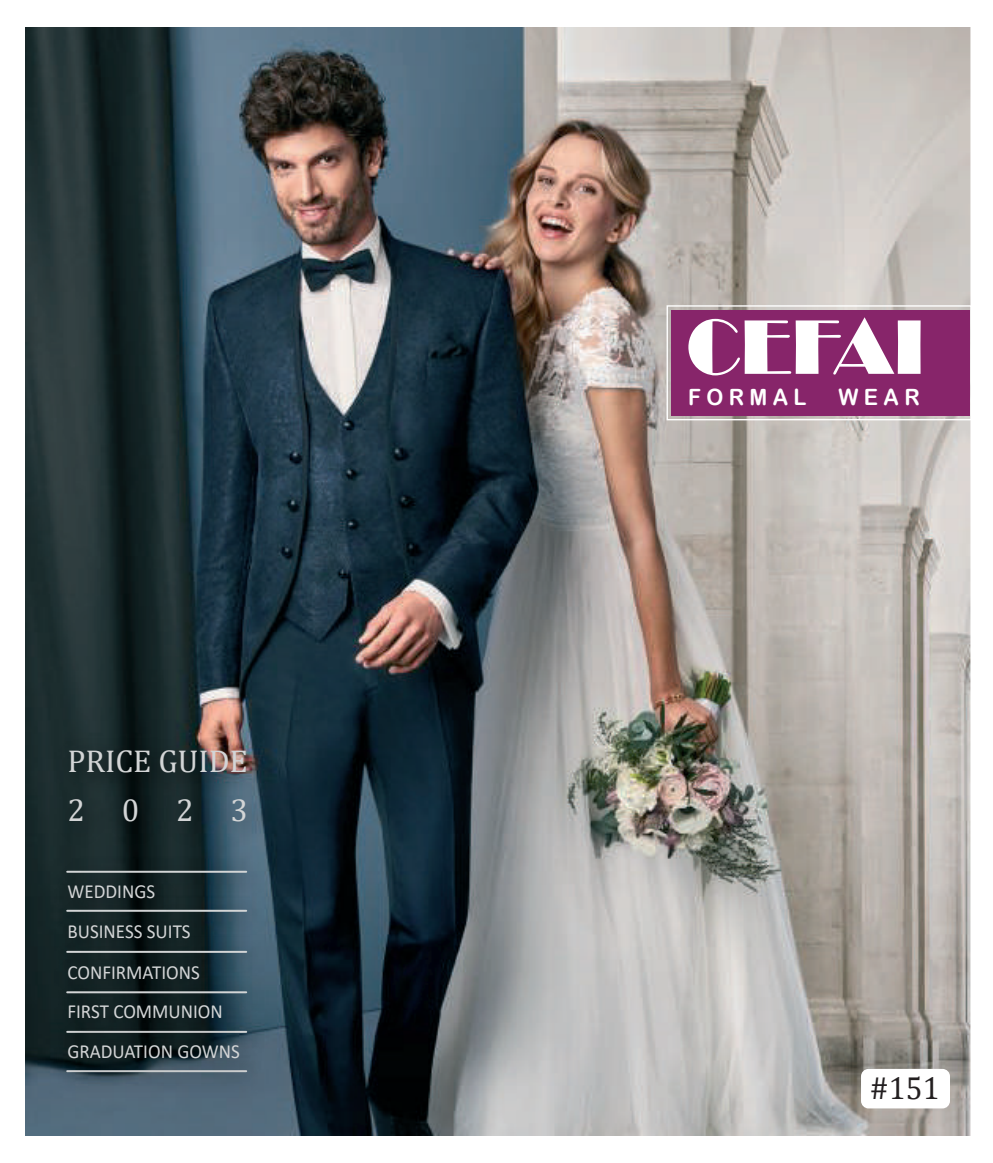
<style>
.page{position:relative;width:993px;height:1163px;background:#fff}
.page>*{position:absolute;margin:0;border:0;box-sizing:border-box;transform-origin:0 0}
.t1{font:80px "Broadway";color:#fff;scale:.95 1}
.t2{font:32px "Cambria";color:#231f20;scale:.95 1}
.t3{font:31.8px/48.6px "Cambria";color:#d3d5d6}
.t4{font:22.4px "Arial Rounded MT Bold";color:#fff;scale:.95 1}
.t5{font:20px/40.4px "Calibri";color:#d3d5d6;scale:.95 1}
</style>
<div class="page">
<img style="left:26px;top:27px;width:945px;height:1108px">
<div style="left:671px;top:310px;width:299px;height:105px;background:#87256a"></div>
<div style="left:666px;top:305px;width:306px;height:115px;border:1px solid #fff"></div>
<img style="left:43px;top:721px;width:277px;height:214px">
<img style="left:42px;top:845px;width:241px;height:40px">
<hr style="left:67px;top:870px;width:179px;height:2px;background:#d3d5d6">
<img style="left:43px;top:856px;width:150px;height:29px">
<img style="left:42px;top:885px;width:241px;height:41px">
<hr style="left:67px;top:909px;width:179px;height:2px;background:#d3d5d6">
<img style="left:43px;top:896px;width:184px;height:30px">
<img style="left:42px;top:926px;width:241px;height:40px">
<hr style="left:67px;top:950px;width:179px;height:2px;background:#d3d5d6">
<img style="left:43px;top:937px;width:194px;height:29px">
<img style="left:42px;top:966px;width:241px;height:40px">
<img style="left:42px;top:1006px;width:241px;height:39px">
<div style="left:42px;top:1045px;width:241px;height:63px;background:#546b7c"></div>
<img style="left:43px;top:976px;width:217px;height:40px">
<img style="left:43px;top:1016px;width:234px;height:83px">
<div style="left:861px;top:1068px;width:89px;height:40px;background:#fff;border-radius:8px"></div>
<h3 class="t3" style="left:67px;top:737px;width:182px">PRICE GUIDE<br>2023</h3>
<p class="t5" style="left:67px;top:870px;width:141px">WEDDINGS<br>BUSINESS SUITS<br>CONFIRMATIONS</p>
<p class="t5" style="left:67px;top:990px;width:183px">FIRST COMMUNION<br>GRADUATION GOWNS</p>
<h1 class="t1" style="left:686px;top:301px;width:253px">CEFAI</h1>
<p class="t4" style="left:688px;top:384px;width:126px">F O R M A L</p>
<p class="t4" style="left:838px;top:384px;width:87px">W E A R</p>
<h2 class="t2" style="left:870px;top:1068px;width:75px">#151</h2>
</div>
